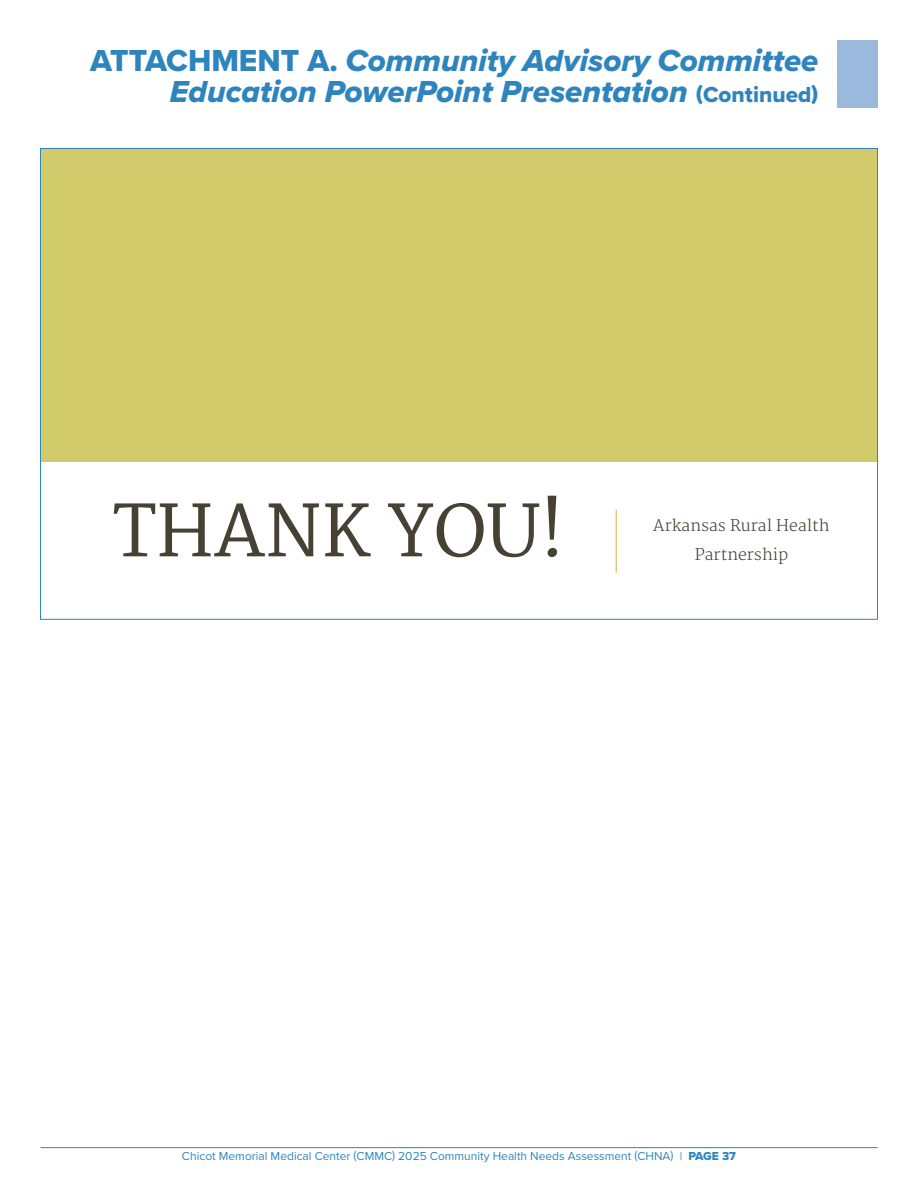
<style>
.page{position:relative;width:918px;height:1188px;background:#fff}
.page>*{position:absolute;margin:0;border:0;box-sizing:border-box;transform-origin:0 0}
.t1{font:69.75px "Merriweather";color:#464132}
.t2{font:31.5px/31.5px "Proxima Nova Extrabld It";color:#2e85be;text-align:right}
.t3{font:300 15.75px/29px "Merriweather";color:#464132;text-align:center}
.t4{font:12px "Proxima Nova";color:#2e85be}
.s1{font-family:"Proxima Nova Extrabld"}
.s2{font-family:"Proxima Nova Extrabld";font-size:22.5px}
</style>
<div class="page">
<hr style="left:40px;top:1147px;width:838px;height:1px;background:#2e85be">
<div style="left:837px;top:40px;width:41px;height:68px;background:#9bb8dd"></div>
<div style="left:40px;top:148px;width:838px;height:314px;background:#d2cb6c"></div>
<hr style="left:616px;top:510px;width:1px;height:63px;background:#d2cb6c">
<p class="t2" style="left:90px;top:44px;width:730px"><span class="s1">ATTACHMENT A.</span> Community Advisory Committee<br>Education PowerPoint Presentation <span class="s2">(Continued)</span></p>
<p class="t1" style="left:113px;top:491px;width:453px">THANK YOU!</p>
<p class="t3" style="left:653px;top:512px;width:178px">Arkansas Rural Health<br>Partnership</p>
<p class="t4" style="left:182px;top:1147px;width:556px">Chicot Memorial Medical Center (CMMC) 2025 Community Health Needs Assessment (CHNA) | <span class="s1">PAGE 37</span></p>
</div>
